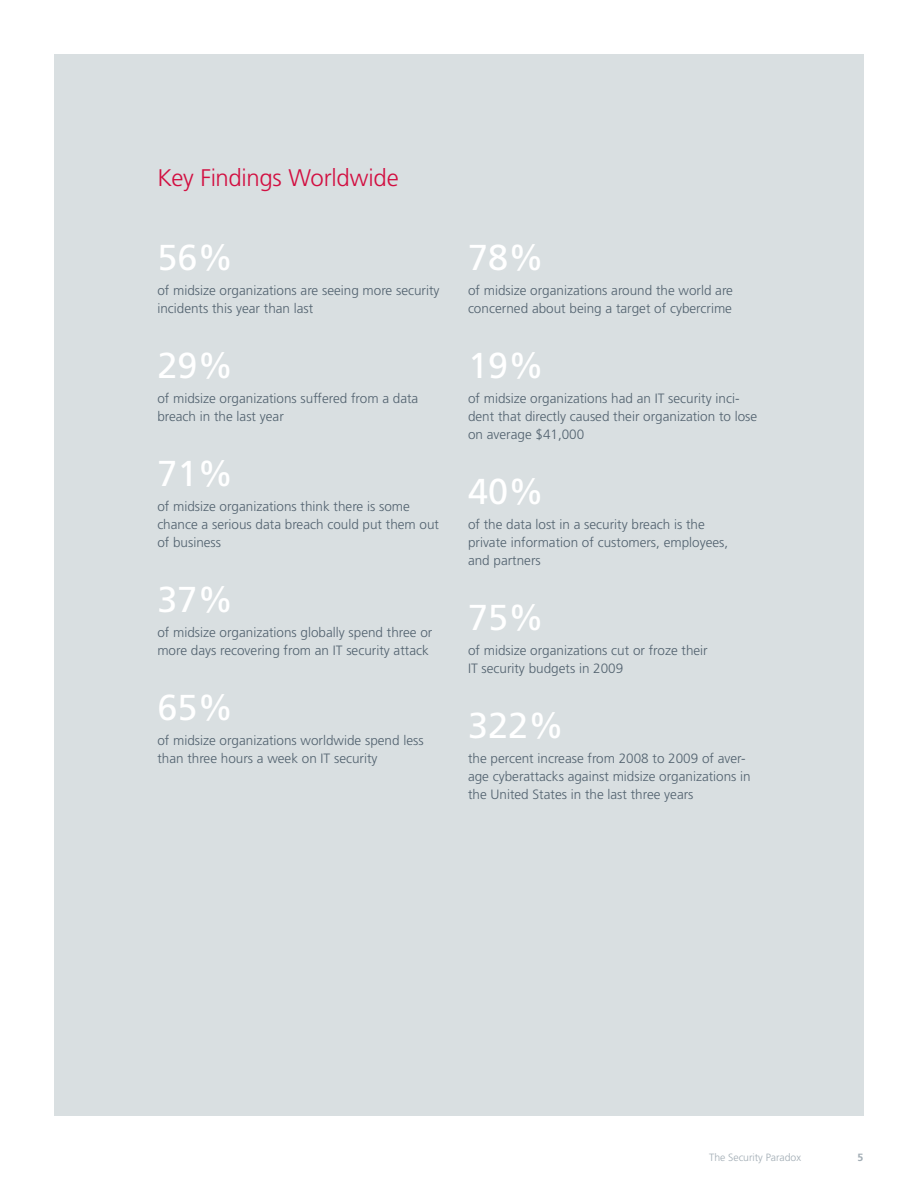
<style>
.page{position:relative;width:918px;height:1188px;background:#fff}
.page>*{position:absolute;margin:0;border:0;box-sizing:border-box;transform-origin:0 0}
.t1{font:36px "Frutiger";color:#fff}
.Headline__Red_Large{font:300 24px "Frutiger";letter-spacing:-.015em;color:#d20f41}
.t2{font:300 13.5px/18px "Frutiger";color:#52626f}
.t3{font:300 10.5px "Frutiger";letter-spacing:-.005em;color:#a1acb4}
.t4{font:700 10.5px "Frutiger";color:#a1acb4}
</style>
<div class="page">
<div style="left:54px;top:54px;width:810px;height:1062px;background:#d9dfe1"></div>
<p class="Headline__Red_Large" style="left:157px;top:164px;width:243px">Key Findings Worldwide</p>
<p class="t1" style="left:157px;top:237px;width:78px">56%</p>
<p class="t2" style="left:157px;top:282px;width:284px">of midsize organizations are seeing more security incidents this year than last</p>
<p class="t1" style="left:157px;top:345px;width:78px">29%</p>
<p class="t2" style="left:157px;top:390px;width:263px">of midsize organizations suffered from a data breach in the last year</p>
<p class="t1" style="left:157px;top:453px;width:78px">71%</p>
<p class="t2" style="left:157px;top:498px;width:283px">of midsize organizations think there is some chance a serious data breach could put them out of business</p>
<p class="t1" style="left:157px;top:579px;width:78px">37%</p>
<p class="t2" style="left:157px;top:624px;width:277px">of midsize organizations globally spend three or more days recovering from an IT security attack</p>
<p class="t1" style="left:157px;top:687px;width:78px">65%</p>
<p class="t2" style="left:157px;top:732px;width:268px">of midsize organizations worldwide spend less than three hours a week on IT security</p>
<p class="t1" style="left:468px;top:237px;width:78px">78%</p>
<p class="t2" style="left:468px;top:282px;width:267px">of midsize organizations around the world are concerned about being a target of cybercrime</p>
<p class="t1" style="left:468px;top:345px;width:78px">19%</p>
<p class="t2" style="left:468px;top:390px;width:291px">of midsize organizations had an IT security inci&shy;dent that directly caused their organization to lose on average $41,000</p>
<p class="t1" style="left:468px;top:471px;width:78px">40%</p>
<p class="t2" style="left:468px;top:516px;width:262px">of the data lost in a security breach is the private information of customers, employees, and partners</p>
<p class="t1" style="left:468px;top:597px;width:78px">75%</p>
<p class="t2" style="left:468px;top:642px;width:241px">of midsize organizations cut or froze their<br>IT security budgets in 2009</p>
<p class="t1" style="left:468px;top:705px;width:98px">322%</p>
<p class="t2" style="left:468px;top:750px;width:284px">the percent increase from 2008 to 2009 of aver&shy;age cyberattacks against midsize organizations in the United States in the last three years</p>
<p class="t3" style="left:709px;top:1152px;width:93px">The Security Paradox</p>
<p class="t4" style="left:858px;top:1151px;width:7px">5</p>
</div>
